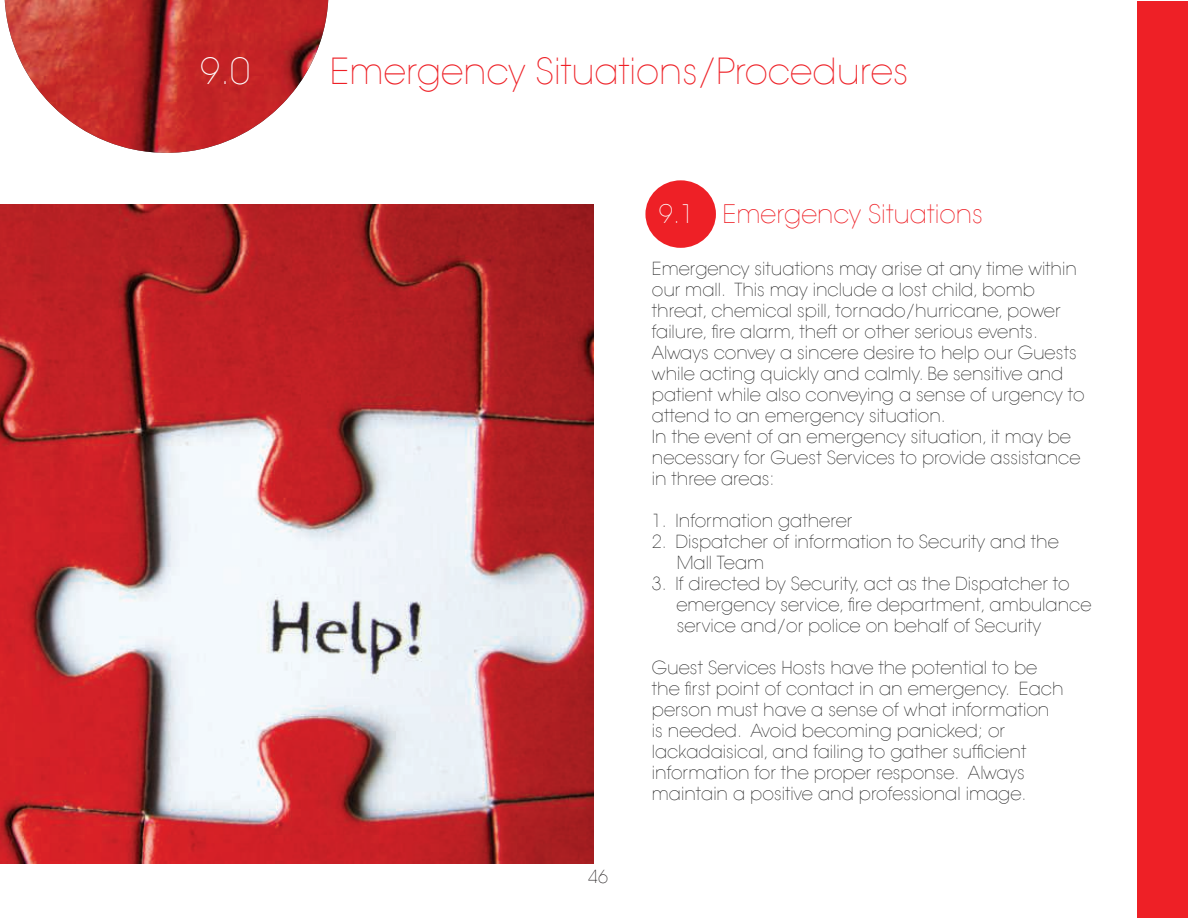
<style>
.page{position:relative;width:1188px;height:918px;background:#fff}
.page>*{position:absolute;margin:0;border:0;box-sizing:border-box;transform-origin:0 0}
.t1{font:200 36px "Avant Garde LT";color:#ee2026}
.t2{font:200 36px "Avant Garde LT";color:#fff}
.t3{font:200 25.5px "Avant Garde LT";color:#ee2026}
.t4{font:200 18px/21px "Avant Garde LT";color:#232323}
.t5{font:200 18px "Avant Garde LT";color:#231f20}
.s1{color:#fff}
</style>
<div class="page">
<img style="left:5px;top:0;width:323px;height:153px">
<div style="left:645px;top:180px;width:71px;height:68px;background:#ee2026;border-radius:50%"></div>
<div style="left:1137px;top:2px;width:51px;height:916px;background:#ee2026"></div>
<img style="left:0;top:204px;width:593px;height:660px">
<h1 class="t2" style="left:200px;top:50px;width:51px">9.0</h1>
<h1 class="t1" style="left:330px;top:50px;width:580px">Emergency Situations/Procedures</h1>
<p class="t5" style="left:588px;top:866px;width:21px">46</p>
<h2 class="t3" style="left:659px;top:199px;width:326px"><span class="s1">9.1</span> Emergency Situations</h2>
<p class="t4" style="left:652px;top:258px;width:434px">Emergency situations may arise at any time within our mall. This may include a lost child, bomb threat, chemical spill, tornado/hurricane, power failure, fire alarm, theft or other serious events.<br>Always convey a sincere desire to help our Guests while acting quickly and calmly. Be sensitive and patient while also conveying a sense of urgency to attend to an emergency situation.<br>In the event of an emergency situation, it may be necessary for Guest Services to provide assistance in three areas:</p>
<p class="t4" style="left:652px;top:510px;width:202px">1. Information gatherer</p>
<p class="t4" style="left:677px;top:531px;width:384px;text-indent:-25px">2. Dispatcher of information to Security and the<br>Mall Team</p>
<p class="t4" style="left:676px;top:573px;width:417px;text-indent:-25px">3. If directed by Security, act as the Dispatcher to emergency service, fire department, ambulance service and/or police on behalf of Security</p>
<p class="t4" style="left:652px;top:657px;width:413px">Guest Services Hosts have the potential to be the first point of contact in an emergency. Each person must have a sense of what information is needed. Avoid becoming panicked; or lackadaisical, and failing to gather sufficient information for the proper response. Always maintain a positive and professional image.</p>
</div>
